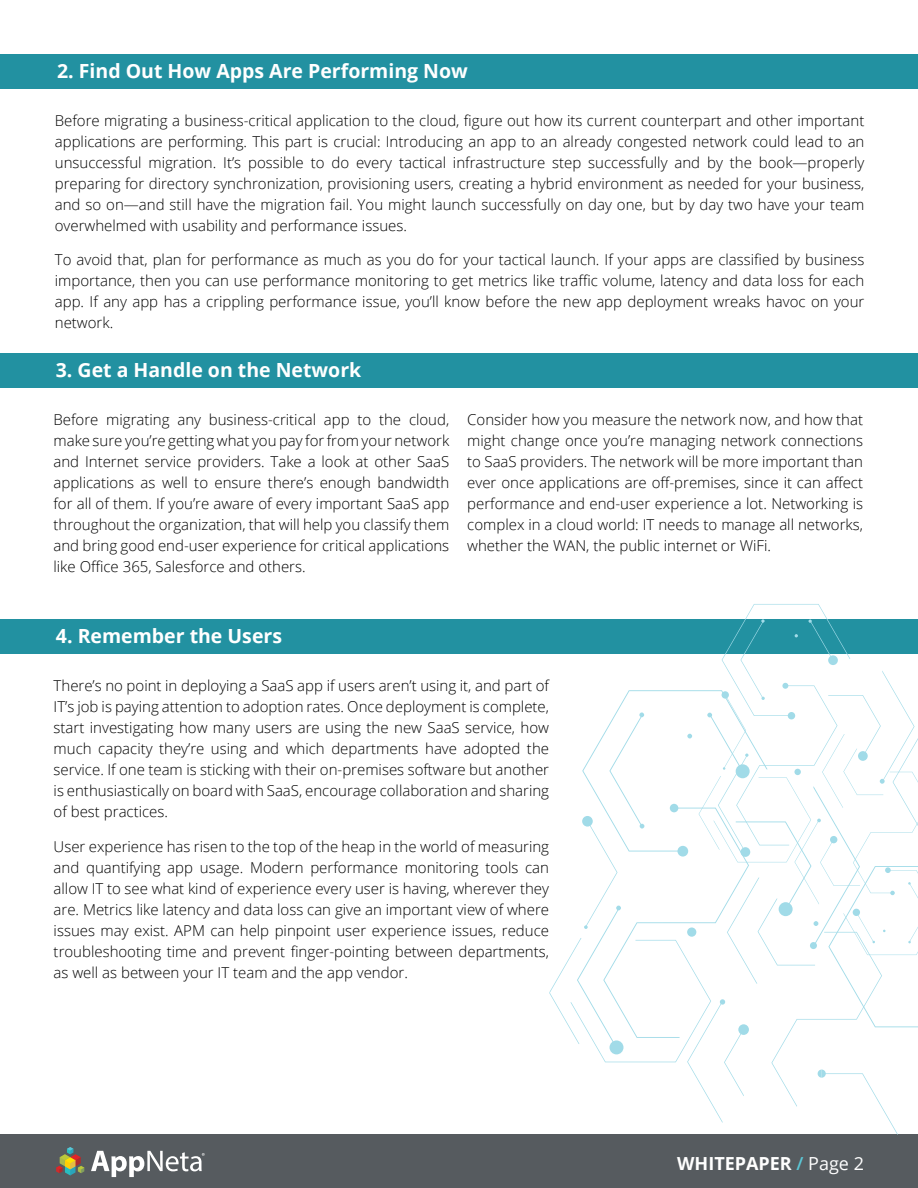
<style>
.page{position:relative;width:918px;height:1188px;background:#fff}
.page>*{position:absolute;margin:0;border:0;box-sizing:border-box;transform-origin:0 0}
.t1{font:700 19.5px "Open Sans";color:#fff}
.t2{font:700 18px "Open Sans";color:#fff}
.t3{font:300 15px/21px "Open Sans";color:#000;text-align:justify}
.s1{font-weight:600;color:#5bc7d6}
.s2{font-weight:400}
</style>
<div class="page">
<div style="left:0;top:1134px;width:918px;height:54px;background:#565b5f"></div>
<svg style="left:91px;top:1151px;width:114px;height:26px"></svg>
<svg style="left:56px;top:1147px;width:28px;height:28px"></svg>
<div style="left:0;top:54px;width:918px;height:34px;background:#2291a1"></div>
<div style="left:0;top:353px;width:918px;height:34px;background:#2291a1"></div>
<div style="left:0;top:619px;width:918px;height:34px;background:#2291a1"></div>
<svg style="left:549px;top:604px;width:369px;height:531px"></svg>
<div style="left:810px;top:942px;width:7px;height:7px;background:#a1dbe8;border-radius:50%"></div>
<h1 class="t1" style="left:57px;top:57px;width:412px">2. Find Out How Apps Are Performing Now</h1>
<p class="t3" style="left:55px;top:110px;width:811px">Before migrating a business-critical application to the cloud, figure out how its current counterpart and other important applications are performing. This part is crucial: Introducing an app to an already congested network could lead to an unsuccessful migration. It’s possible to do every tactical infrastructure step successfully and by the book—properly preparing for directory synchronization, provisioning users, creating a hybrid environment as needed for your business, and so on—and still have the migration fail. You might launch successfully on day one, but by day two have your team overwhelmed with usability and performance issues.</p>
<p class="t3" style="left:55px;top:249px;width:811px">To avoid that, plan for performance as much as you do for your tactical launch. If your apps are classified by business importance, then you can use performance monitoring to get metrics like traffic volume, latency and data loss for each app. If any app has a crippling performance issue, you’ll know before the new app deployment wreaks havoc on your network.</p>
<h1 class="t1" style="left:56px;top:357px;width:307px">3. Get a Handle on the Network</h1>
<p class="t3" style="left:53px;top:409px;width:397px">Before migrating any business-critical app to the cloud, make sure you’re getting what you pay for from your network and Internet service providers. Take a look at other SaaS applications as well to ensure there’s enough bandwidth for all of them. If you’re aware of every important SaaS app throughout the organization, that will help you classify them and bring good end-user experience for critical applications like Office 365, Salesforce and others.</p>
<p class="t3" style="left:467px;top:409px;width:397px">Consider how you measure the network now, and how that might change once you’re managing network connections to SaaS providers. The network will be more important than ever once applications are off-premises, since it can affect performance and end-user experience a lot. Networking is complex in a cloud world: IT needs to manage all networks, whether the WAN, the public internet or WiFi.</p>
<h1 class="t1" style="left:56px;top:623px;width:228px">4. Remember the Users</h1>
<p class="t3" style="left:54px;top:675px;width:497px">There’s no point in deploying a SaaS app if users aren’t using it, and part of IT’s job is paying attention to adoption rates. Once deployment is complete, start investigating how many users are using the new SaaS service, how much capacity they’re using and which departments have adopted the service. If one team is sticking with their on-premises software but another is enthusiastically on board with SaaS, encourage collaboration and sharing of best practices.</p>
<p class="t3" style="left:54px;top:836px;width:497px">User experience has risen to the top of the heap in the world of measuring and quantifying app usage. Modern performance monitoring tools can allow IT to see what kind of experience every user is having, wherever they are. Metrics like latency and data loss can give an important view of where issues may exist. APM can help pinpoint user experience issues, reduce troubleshooting time and prevent finger-pointing between departments, as well as between your IT team and the app vendor.</p>
<p class="t2" style="left:677px;top:1151px;width:188px">WHITEPAPER <span class="s1">/</span> <span class="s2">Page 2</span></p>
</div>
